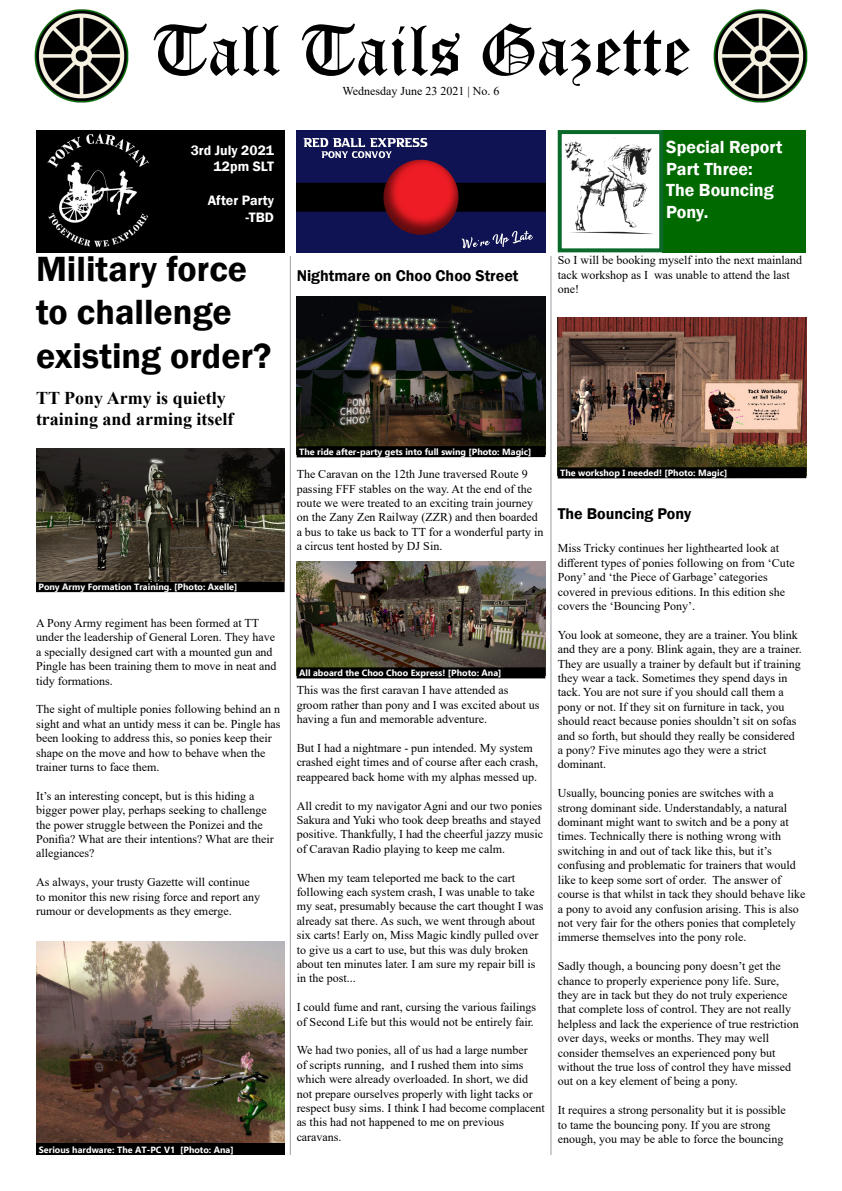
<style>
.page{position:relative;width:842px;height:1191px;background:#fff}
.page>*{position:absolute;margin:0;border:0;box-sizing:border-box;transform-origin:0 0}
.t1{font:72px "Old English Text";color:#000}
.t2{font:600 36px/43.2px "Franklin Gothic";color:#000}
.t3{font:700 18px/21.6px "Times New Roman";color:#000}
.t4{font:600 18px/21.6px "Franklin Gothic";color:#fff}
.t5{font:600 16px "Franklin Gothic";color:#000}
.t6{font:600 14px/16.8px "Franklin Gothic";color:#fff;text-align:right}
.t7{font:12px/14.4px "Times New Roman";color:#000}
.t8{font:700 9px "Ebrima";color:#fff}
</style>
<div class="page">
<img style="left:36px;top:941px;width:249px;height:202px">
<div style="left:36px;top:1143px;width:249px;height:12px;background:#000"></div>
<img style="left:34px;top:10px;width:95px;height:93px">
<img style="left:558px;top:317px;width:248px;height:150px">
<svg style="left:558px;top:467px;width:248px;height:11px;background:#010100"></svg>
<img style="left:713px;top:10px;width:95px;height:93px">
<div style="left:157px;top:130px;width:128px;height:122px;background:#000"></div>
<img style="left:37px;top:130px;width:120px;height:122px">
<div style="left:662px;top:130px;width:144px;height:122px;background:#006900"></div>
<img style="left:566px;top:138px;width:87px;height:97px">
<div style="left:558px;top:130px;width:105px;height:122px;border:4px solid #0b6a2a"></div>
<img style="left:297px;top:296px;width:248px;height:150px">
<div style="left:297px;top:446px;width:248px;height:11px;background:#000"></div>
<img style="left:297px;top:561px;width:248px;height:106px">
<div style="left:297px;top:667px;width:248px;height:11px;background:#000"></div>
<img style="left:297px;top:130px;width:248px;height:122px">
<div style="left:36px;top:581px;width:249px;height:11px;background:#000"></div>
<img style="left:36px;top:448px;width:249px;height:133px">
<hr style="left:290px;top:256px;width:1px;height:899px;background:#9c9e9f">
<hr style="left:550px;top:256px;width:1px;height:899px;background:#9c9e9f">
<h1 class="t1" style="left:151px;top:4px;width:541px">Tall Tails Gazette</h1>
<p class="t7" style="left:342px;top:84px;width:159px">Wednesday June 23 2021 | No. 6</p>
<p class="t6" style="left:191px;top:142px;width:85px">3rd July 2021<br>12pm SLT</p>
<p class="t6" style="left:208px;top:192px;width:68px">After Party -TBD</p>
<h2 class="t2" style="left:36px;top:248px;width:237px">Military force to challenge existing order?</h2>
<h3 class="t3" style="left:36px;top:386px;width:199px">TT Pony Army is quietly training and arming itself</h3>
<p class="t8" style="left:38px;top:579px;width:200px">Pony Army Formation Training. [Photo: Axelle]</p>
<p class="t7" style="left:36px;top:615px;width:242px">A Pony Army regiment has been formed at TT under the leadership of General Loren. They have a specially designed cart with a mounted gun and Pingle has been training them to move in neat and tidy formations.</p>
<p class="t7" style="left:36px;top:701px;width:246px">The sight of multiple ponies following behind an n sight and what an untidy mess it can be. Pingle has been looking to address this, so ponies keep their shape on the move and how to behave when the trainer turns to face them.</p>
<p class="t7" style="left:36px;top:788px;width:239px">It’s an interesting concept, but is this hiding a bigger power play, perhaps seeking to challenge the power struggle between the Ponizei and the Ponifia? What are their intentions? What are their allegiances?</p>
<p class="t7" style="left:36px;top:874px;width:225px">As always, your trusty Gazette will continue to monitor this new rising force and report any rumour or developments as they emerge.</p>
<p class="t8" style="left:39px;top:1142px;width:196px">Serious hardware: The AT-PC V1 [Photo: Ana]</p>
<h3 class="t5" style="left:297px;top:266px;width:223px">Nightmare on Choo Choo Street</h3>
<h3 class="t4" style="left:666px;top:136px;width:118px">Special Report<br>Part Three:<br>The Bouncing<br>Pony.</h3>
<p class="t7" style="left:558px;top:253px;width:246px">So I will be booking myself into the next mainland tack workshop as I was unable to attend the last one!</p>
<p class="t8" style="left:299px;top:445px;width:234px">The ride after-party gets into full swing [Photo: Magic]</p>
<p class="t7" style="left:297px;top:466px;width:248px">The Caravan on the 12th June traversed Route 9 passing FFF stables on the way. At the end of the route we were treated to an exciting train journey on the Zany Zen Railway (ZZR) and then boarded a bus to take us back to TT for a wonderful party in a circus tent hosted by DJ Sin.</p>
<p class="t8" style="left:299px;top:666px;width:204px">All aboard the Choo Choo Express! [Photo: Ana]</p>
<p class="t7" style="left:297px;top:682px;width:244px">This was the first caravan I have attended as groom rather than pony and I was excited about us having a fun and memorable adventure.</p>
<p class="t7" style="left:297px;top:740px;width:243px">But I had a nightmare - pun intended. My system crashed eight times and of course after each crash, reappeared back home with my alphas messed up.</p>
<p class="t7" style="left:297px;top:798px;width:248px">All credit to my navigator Agni and our two ponies Sakura and Yuki who took deep breaths and stayed positive. Thankfully, I had the cheerful jazzy music of Caravan Radio playing to keep me calm.</p>
<p class="t7" style="left:297px;top:870px;width:248px">When my team teleported me back to the cart following each system crash, I was unable to take my seat, presumably because the cart thought I was already sat there. As such, we went through about six carts! Early on, Miss Magic kindly pulled over to give us a cart to use, but this was duly broken about ten minutes later. I am sure my repair bill is in the post...</p>
<p class="t7" style="left:297px;top:999px;width:241px">I could fume and rant, cursing the various failings of Second Life but this would not be entirely fair.</p>
<p class="t7" style="left:297px;top:1042px;width:250px">We had two ponies, all of us had a large number<br>of scripts running, and I rushed them into sims which were already overloaded. In short, we did not prepare ourselves properly with light tacks or respect busy sims. I think I had become complacent as this had not happened to me on previous caravans.</p>
<p class="t8" style="left:560px;top:466px;width:169px">The workshop I needed! [Photo: Magic]</p>
<h3 class="t5" style="left:558px;top:503px;width:135px">The Bouncing Pony</h3>
<p class="t7" style="left:558px;top:541px;width:238px">Miss Tricky continues her lighthearted look at different types of ponies following on from ‘Cute Pony’ and ‘the Piece of Garbage’ categories covered in previous editions. In this edition she covers the ‘Bouncing Pony’.</p>
<p class="t7" style="left:558px;top:627px;width:246px">You look at someone, they are a trainer. You blink and they are a pony. Blink again, they are a trainer.<br>They are usually a trainer by default but if training they wear a tack. Sometimes they spend days in tack. You are not sure if you should call them a pony or not. If they sit on furniture in tack, you should react because ponies shouldn’t sit on sofas and so forth, but should they really be considered a pony? Five minutes ago they were a strict dominant.</p>
<p class="t7" style="left:558px;top:785px;width:249px">Usually, bouncing ponies are switches with a strong dominant side. Understandably, a natural dominant might want to switch and be a pony at times. Technically there is nothing wrong with switching in and out of tack like this, but it’s confusing and problematic for trainers that would like to keep some sort of order. The answer of course is that whilst in tack they should behave like a pony to avoid any confusion arising. This is also not very fair for the others ponies that completely immerse themselves into the pony role.</p>
<p class="t7" style="left:558px;top:958px;width:242px">Sadly though, a bouncing pony doesn’t get the chance to properly experience pony life. Sure, they are in tack but they do not truly experience that complete loss of control. They are not really helpless and lack the experience of true restriction over days, weeks or months. They may well consider themselves an experienced pony but without the true loss of control they have missed out on a key element of being a pony.</p>
<p class="t7" style="left:558px;top:1102px;width:229px">It requires a strong personality but it is possible to tame the bouncing pony. If you are strong enough, you may be able to force the bouncing</p>
</div>
